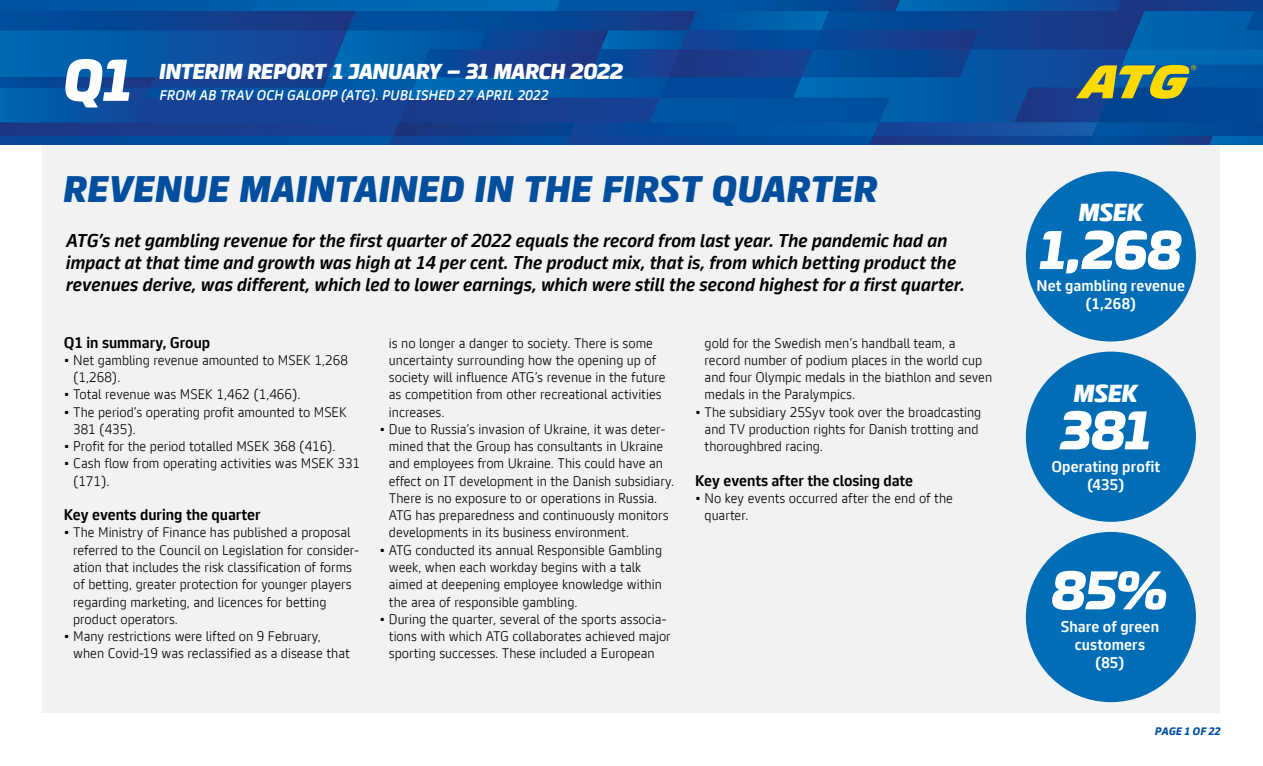
<style>
.page{position:relative;width:1263px;height:766px;background:#fff}
.page>*{position:absolute;margin:0;border:0;box-sizing:border-box;transform-origin:0 0}
.Huvudribruk_1{font:57px "ATG Rubrik Office";color:#fff}
.t1{font:52.5px "ATG Rubrik Office";letter-spacing:-.01em;color:#fff}
.Huvudribruk_1-2{font:36px "ATG Rubrik Office";letter-spacing:.025em;color:#004f9f}
.t2{font:24px "ATG Rubrik Office";color:#fff}
.t3{font:21px "ATG Rubrik Office";letter-spacing:-.01em;color:#fff}
.Ingress{font:italic 700 18px/21.8px "ATG Text Office";color:#000}
.t4{font:700 15px/18px "ATG Text Office";letter-spacing:.005em;color:#fff;text-align:center}
.Mellis2{font:700 15px "ATG Text Office";color:#000}
.Brödtext{font:700 15px "ATG Text Office";color:#000}
.Brödtext-2{font:300 13.5px/17.2px "ATG Text Office";color:#000}
.t5{font:italic 500 13.5px "ATG Text Office";letter-spacing:.005em;color:#fff}
.t6{font:italic 800 10.5px "ATG Text Office";letter-spacing:.02em;color:#004f9f}
</style>
<div class="page">
<div style="left:43px;top:136px;width:1177px;height:576px;background:#f2f2f2"></div>
<svg style="left:0;top:0;width:1263px;height:145px;background:#0c4e98"></svg>
<div style="left:1026px;top:171px;width:170px;height:170px;background:#006db6;border-radius:50%"></div>
<div style="left:1026px;top:351px;width:170px;height:170px;background:#006db6;border-radius:50%"></div>
<div style="left:1026px;top:531px;width:170px;height:171px;background:#006db6;border-radius:50%"></div>
<p class="Huvudribruk_1" style="left:64px;top:47px;width:70px">Q1</p>
<p class="t3" style="left:159px;top:59px;width:465px">INTERIM REPORT 1 JANUARY – 31 MARCH 2022</p>
<p class="t5" style="left:159px;top:87px;width:390px">FROM AB TRAV OCH GALOPP (ATG). PUBLISHED 27 APRIL 2022</p>
<p class="Huvudribruk_1-2" style="left:64px;top:168px;width:815px">REVENUE MAINTAINED IN THE FIRST QUARTER</p>
<p class="Ingress" style="left:66px;top:230px;width:900px">ATG’s net gambling revenue for the first quarter of 2022 equals the record from last year. The pandemic had an impact at that time and growth was high at 14 per cent. The product mix, that is, from which betting product the revenues derive, was different, which led to lower earnings, which were still the second highest for a first quarter.</p>
<p class="Mellis2" style="left:64px;top:333px;width:148px">Q1 in summary, Group</p>
<p class="Brödtext-2" style="left:73px;top:351px;width:276px;text-indent:-9px">• Net gambling revenue amounted to MSEK 1,268 (1,268).</p>
<p class="Brödtext-2" style="left:64px;top:386px;width:238px">• Total revenue was MSEK 1,462 (1,466).</p>
<p class="Brödtext-2" style="left:73px;top:403px;width:275px;text-indent:-9px">• The period’s operating profit amounted to MSEK<br>381 (435).</p>
<p class="Brödtext-2" style="left:64px;top:437px;width:273px">• Profit for the period totalled MSEK 368 (416).</p>
<p class="Brödtext-2" style="left:73px;top:455px;width:288px;text-indent:-9px">• Cash flow from operating activities was MSEK 331 (171).</p>
<p class="Mellis2" style="left:64px;top:505px;width:198px">Key events during the quarter</p>
<p class="Brödtext-2" style="left:73px;top:524px;width:288px;text-indent:-9px">• The Ministry of Finance has published a proposal referred to the Council on Legislation for consider&shy;ation that includes the risk classification of forms of betting, greater protection for younger players regarding marketing, and licences for betting product operators.</p>
<p class="Brödtext-2" style="left:73px;top:627px;width:278px;text-indent:-9px">• Many restrictions were lifted on 9 February, when Covid-19 was reclassified as a disease that</p>
<p class="Brödtext-2" style="left:389px;top:334px;width:278px">is no longer a danger to society. There is some uncertainty surrounding how the opening up of society will influence ATG’s revenue in the future as competition from other recreational activities increases.</p>
<p class="Brödtext-2" style="left:389px;top:420px;width:287px;text-indent:-9px">• Due to Russia’s invasion of Ukraine, it was deter&shy;mined that the Group has consultants in Ukraine and employees from Ukraine. This could have an effect on IT development in the Danish subsidiary.<br>There is no exposure to or operations in Russia.<br>ATG has preparedness and continuously monitors developments in its business environment.</p>
<p class="Brödtext-2" style="left:389px;top:541px;width:275px;text-indent:-9px">• ATG conducted its annual Responsible Gambling week, when each workday begins with a talk aimed at deepening employee knowledge within the area of responsible gambling.</p>
<p class="Brödtext-2" style="left:389px;top:610px;width:283px;text-indent:-9px">• During the quarter, several of the sports associa&shy;tions with which ATG collaborates achieved major sporting successes. These included a European</p>
<p class="Brödtext-2" style="left:705px;top:334px;width:289px">gold for the Swedish men’s handball team, a record number of podium places in the world cup and four Olympic medals in the biathlon and seven medals in the Paralympics.</p>
<p class="Brödtext-2" style="left:705px;top:403px;width:278px;text-indent:-9px">• The subsidiary 25Syv took over the broadcasting and TV production rights for Danish trotting and thoroughbred racing.</p>
<p class="Brödtext" style="left:695px;top:471px;width:219px">Key events after the closing date</p>
<p class="Brödtext-2" style="left:705px;top:489px;width:250px;text-indent:-9px">• No key events occurred after the end of the quarter.</p>
<p class="t2" style="left:1079px;top:198px;width:65px">MSEK</p>
<p class="t1" style="left:1040px;top:219px;width:144px">1,268</p>
<p class="t4" style="left:1037px;top:277px;width:150px">Net gambling revenue (1,268)</p>
<p class="t2" style="left:1074px;top:378px;width:65px">MSEK</p>
<p class="t1" style="left:1060px;top:399px;width:93px">381</p>
<p class="t4" style="left:1051px;top:457px;width:110px">Operating profit (435)</p>
<p class="t1" style="left:1051px;top:559px;width:118px">85%</p>
<p class="t4" style="left:1061px;top:617px;width:100px">Share of green customers</p>
<p class="t4" style="left:1095px;top:653px;width:31px">(85)</p>
<p class="t6" style="left:1155px;top:724px;width:67px">PAGE 1 OF 22</p>
</div>
